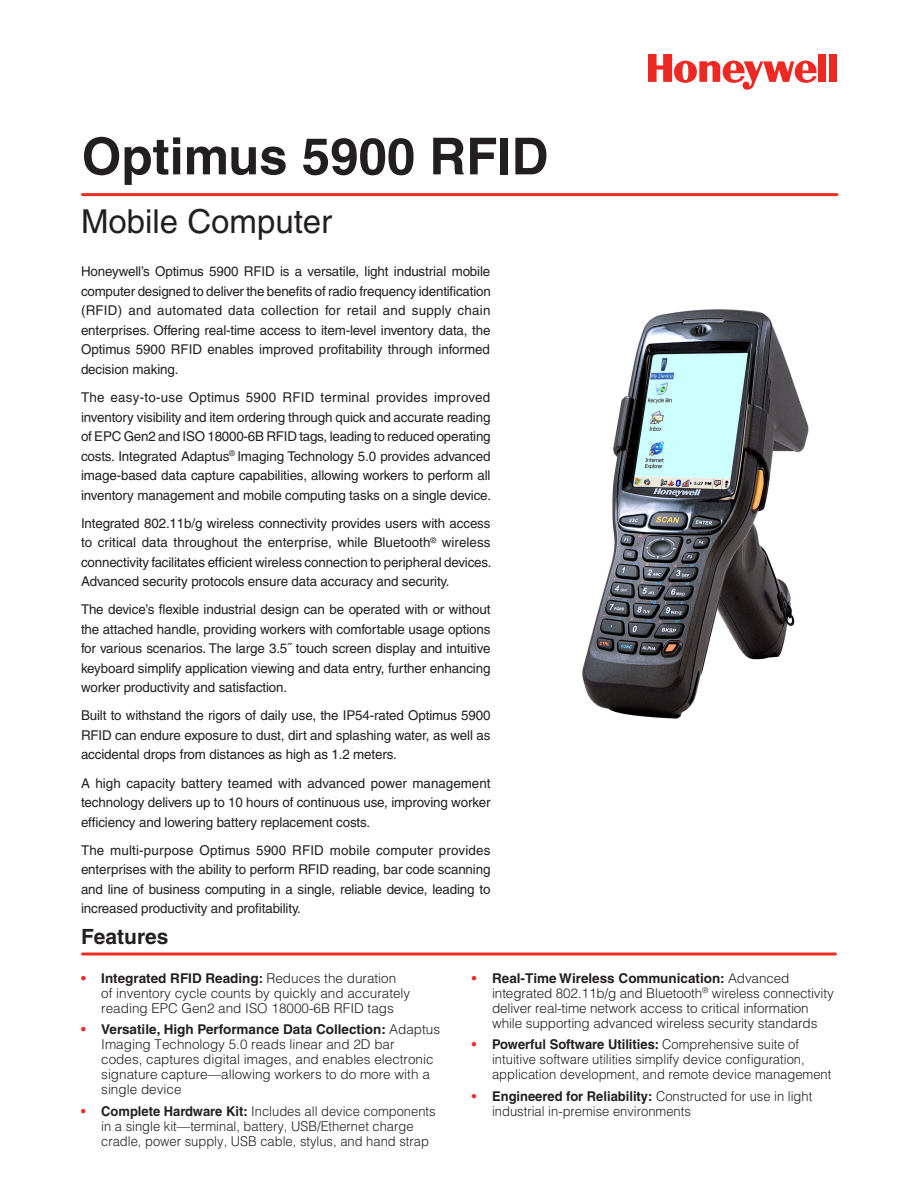
<style>
.page{position:relative;width:918px;height:1188px;background:#fff}
.page>*{position:absolute;margin:0;border:0;box-sizing:border-box;transform-origin:0 0}
.Product_Name_-_Front{font:700 51px "Helvetica";color:#231f20}
.Product_Descriptor{font:33px "Helvetica";color:#231f20}
.Overview_and_Feature{font:700 21px "Helvetica";color:#231f20}
.Overview_Body{font:13.5px/19.5px "Helvetica";letter-spacing:-.01em;color:#231f20;text-align:justify}
.Features_Header{font:300 13.5px/15px "Helvetica";color:#231f20}
.Features_Header-2{font:300 13.5px/15px "Helvetica";color:#231f20;scale:.96 1}
.s1{font-weight:700;color:#ee2823}
.s2{font-weight:700}
</style>
<div class="page">
<div style="left:818px;top:54px;width:8px;height:28px;background:#ee2823"></div>
<div style="left:829px;top:54px;width:8px;height:28px;background:#ee2823"></div>
<svg style="left:648px;top:54px;width:169px;height:36px"></svg>
<img style="left:582px;top:309px;width:227px;height:410px">
<hr style="left:82px;top:193px;width:755px;height:3px;background:#ee2e22">
<hr style="left:82px;top:953px;width:754px;height:3px;background:#ee2e22">
<p class="Product_Name_-_Front" style="left:82px;top:125px;width:468px">Optimus 5900 RFID</p>
<p class="Product_Descriptor" style="left:81px;top:202px;width:253px">Mobile Computer</p>
<p class="Overview_Body" style="left:81px;top:262px;width:411px">Honeywell’s Optimus 5900 RFID is a versatile, light industrial mobile computer designed to deliver the benefits of radio frequency identification (RFID) and automated data collection for retail and supply chain enterprises. Offering real-time access to item-level inventory data, the Optimus 5900 RFID enables improved profitability through informed decision making.</p>
<p class="Overview_Body" style="left:81px;top:388px;width:412px">The easy-to-use Optimus 5900 RFID terminal provides improved inventory visibility and item ordering through quick and accurate reading of EPC Gen2 and ISO 18000-6B RFID tags, leading to reduced operating costs. Integrated Adaptus<sup>®</sup> Imaging Technology 5.0 provides advanced image-based data capture capabilities, allowing workers to perform all inventory management and mobile computing tasks on a single device.</p>
<p class="Overview_Body" style="left:81px;top:513px;width:412px">Integrated 802.11b/g wireless connectivity provides users with access to critical data throughout the enterprise, while Bluetooth<sup>®</sup> wireless connectivity facilitates efficient wireless connection to peripheral devices.<br>Advanced security protocols ensure data accuracy and security.</p>
<p class="Overview_Body" style="left:81px;top:600px;width:411px">The device’s flexible industrial design can be operated with or without the attached handle, providing workers with comfortable usage options for various scenarios. The large 3.5˝ touch screen display and intuitive keyboard simplify application viewing and data entry, further enhancing worker productivity and satisfaction.</p>
<p class="Overview_Body" style="left:81px;top:706px;width:411px">Built to withstand the rigors of daily use, the IP54-rated Optimus 5900<br>RFID can endure exposure to dust, dirt and splashing water, as well as accidental drops from distances as high as 1.2 meters.</p>
<p class="Overview_Body" style="left:81px;top:773px;width:411px">A high capacity battery teamed with advanced power management technology delivers up to 10 hours of continuous use, improving worker efficiency and lowering battery replacement costs.</p>
<p class="Overview_Body" style="left:81px;top:840px;width:411px">The multi-purpose Optimus 5900 RFID mobile computer provides enterprises with the ability to perform RFID reading, bar code scanning and line of business computing in a single, reliable device, leading to increased productivity and profitability.</p>
<p class="Overview_and_Feature" style="left:81px;top:924px;width:89px">Features</p>
<p class="Features_Header" style="left:101px;top:970px;width:311px;text-indent:-20px"><span class="s1">•</span> <span class="s2">Integrated RFID Reading:</span> Reduces the duration of inventory cycle counts by quickly and accurately reading EPC Gen2 and ISO 18000-6B RFID tags</p>
<p class="Features_Header" style="left:101px;top:1022px;width:340px;text-indent:-20px"><span class="s1">•</span> <span class="s2">Versatile, High Performance Data Collection:</span> Adaptus Imaging Technology 5.0 reads linear and 2D bar<br>codes, captures digital images, and enables electronic signature capture—allowing workers to do more with a single device</p>
<p class="Features_Header-2" style="left:101px;top:1103px;width:350px;text-indent:-20px"><span class="s1">•</span> <span class="s2">Complete Hardware Kit:</span> Includes all device components in a single kit—terminal, battery, USB/Ethernet charge cradle, power supply, USB cable, stylus, and hand strap</p>
<p class="Features_Header" style="left:492px;top:970px;width:343px;text-indent:-20px"><span class="s1">•</span> <span class="s2">Real-Time Wireless Communication:</span> Advanced integrated 802.11b/g and Bluetooth<sup>®</sup> wireless connectivity deliver real-time network access to critical information while supporting advanced wireless security standards</p>
<p class="Features_Header-2" style="left:492px;top:1037px;width:355px;text-indent:-20px"><span class="s1">•</span> <span class="s2">Powerful Software Utilities:</span> Comprehensive suite of intuitive software utilities simplify device configuration, application development, and remote device management</p>
<p class="Features_Header-2" style="left:492px;top:1088px;width:335px;text-indent:-20px"><span class="s1">•</span> <span class="s2">Engineered for Reliability:</span> Constructed for use in light industrial in-premise environments</p>
</div>
